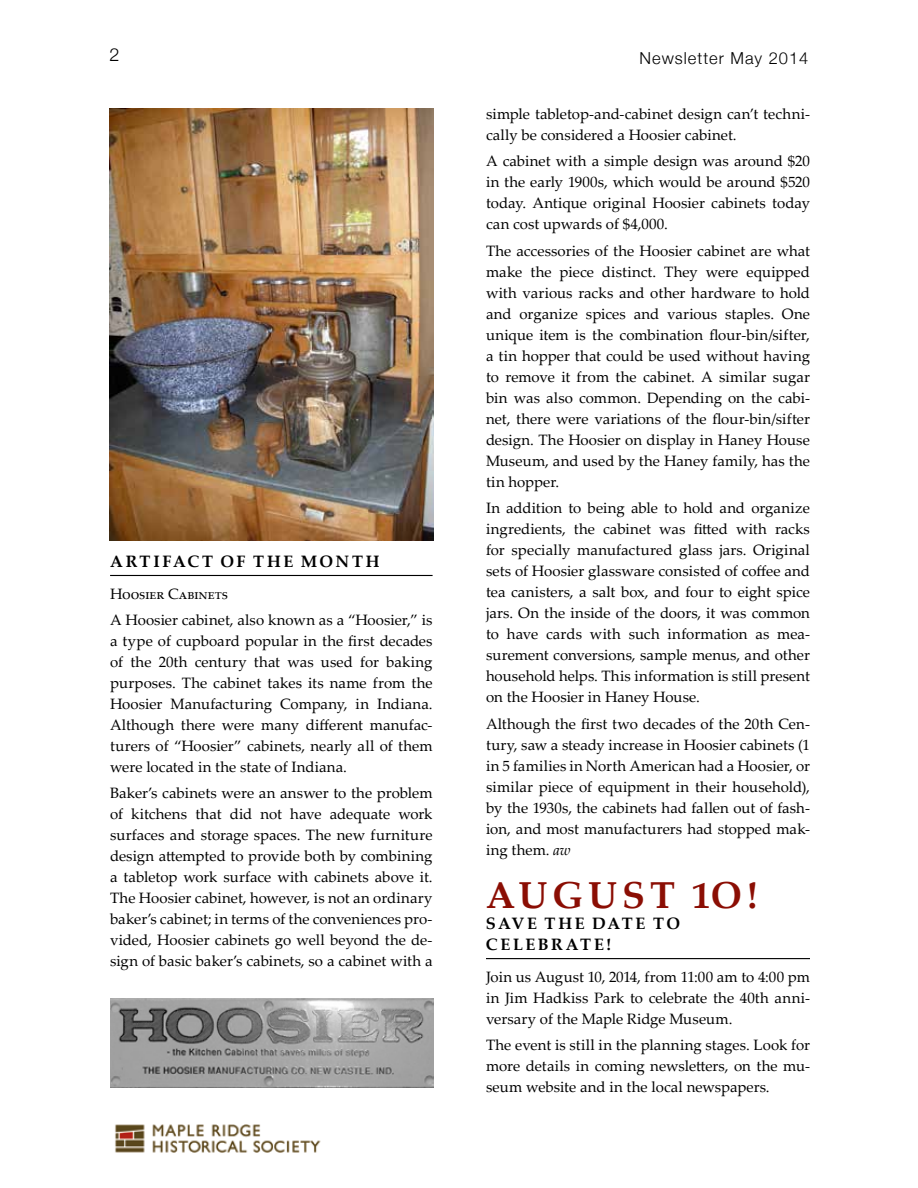
<style>
.page{position:relative;width:918px;height:1188px;background:#fff}
.page>*{position:absolute;margin:0;border:0;box-sizing:border-box;transform-origin:0 0}
.t1{font:700 37.5px "Palatino Linotype";letter-spacing:.12em;color:#8b0e04}
.t2{font:300 18px "Helvetica Neue";color:#000}
.t3{font:700 16.5px/21px "Palatino Linotype";letter-spacing:.15em;color:#000}
.t4{font:300 16.5px "Helvetica Neue";letter-spacing:.06em;color:#000}
.t5{font:15px/21px "Palatino Linotype";color:#000;text-align:justify}
.s1{font-style:italic}
</style>
<div class="page">
<img style="left:115px;top:1124px;width:206px;height:29px">
<hr style="left:110px;top:575px;width:323px;height:1px;background:#000">
<img style="left:110px;top:108px;width:324px;height:433px">
<hr style="left:486px;top:958px;width:324px;height:1px;background:#000">
<img style="left:110px;top:998px;width:323px;height:90px">
<p class="t2" style="left:110px;top:40px;width:12px">2</p>
<p class="t4" style="left:640px;top:45px;width:170px">Newsletter May 2014</p>
<p class="t3" style="left:110px;top:550px;width:271px">ARTIFACT OF THE MONTH</p>
<p class="t5" style="left:110px;top:580px;width:324px;line-height:26.4px">Hoosier Cabinets<br>A Hoosier cabinet, also known as a “Hoosier,” is</p>
<p class="t5" style="left:110px;top:630px;width:324px">a type of cupboard popular in the first decades of the 20th century that was used for baking purposes. The cabinet takes its name from the Hoosier Manufacturing Company, in Indiana.<br>Although there were many different manufac&shy;turers of “Hoosier” cabinets, nearly all of them were located in the state of Indiana.</p>
<p class="t5" style="left:110px;top:782px;width:324px">Baker’s cabinets were an answer to the problem of kitchens that did not have adequate work surfaces and storage spaces. The new furniture design attempted to provide both by combining a tabletop work surface with cabinets above it.<br>The Hoosier cabinet, however, is not an ordinary baker’s cabinet; in terms of the conveniences pro&shy;vided, Hoosier cabinets go well beyond the de&shy;sign of basic baker’s cabinets, so a cabinet with a</p>
<p class="t5" style="left:486px;top:103px;width:326px">simple tabletop-and-cabinet design can’t techni&shy;cally be considered a Hoosier cabinet.</p>
<p class="t5" style="left:486px;top:150px;width:326px">A cabinet with a simple design was around $20 in the early 1900s, which would be around $520 today. Antique original Hoosier cabinets today can cost upwards of $4,000.</p>
<p class="t5" style="left:486px;top:240px;width:326px">The accessories of the Hoosier cabinet are what make the piece distinct. They were equipped with various racks and other hardware to hold and organize spices and various staples. One unique item is the combination flour-bin/sifter, a tin hopper that could be used without having to remove it from the cabinet. A similar sugar bin was also common. Depending on the cabi&shy;net, there were variations of the flour-bin/sifter design. The Hoosier on display in Haney House Museum, and used by the Haney family, has the tin hopper.</p>
<p class="t5" style="left:486px;top:497px;width:326px">In addition to being able to hold and organize ingredients, the cabinet was fitted with racks for specially manufactured glass jars. Original sets of Hoosier glassware consisted of coffee and tea canisters, a salt box, and four to eight spice jars. On the inside of the doors, it was common to have cards with such information as mea&shy;surement conversions, sample menus, and other household helps. This information is still present on the Hoosier in Haney House.</p>
<p class="t5" style="left:486px;top:712px;width:326px">Although the first two decades of the 20th Cen&shy;tury, saw a steady increase in Hoosier cabinets (1 in 5 families in North American had a Hoosier, or similar piece of equipment in their household), by the 1930s, the cabinets had fallen out of fash&shy;ion, and most manufacturers had stopped mak&shy;ing them. <span class="s1">aw</span></p>
<h1 class="t1" style="left:486px;top:869px;width:273px">AUGUST 1O!</h1>
<p class="t3" style="left:486px;top:912px;width:196px">SAVE THE DATE TO<br>CELEBRATE!</p>
<p class="t5" style="left:486px;top:966px;width:326px">Join us August 10, 2014, from 11:00 am to 4:00 pm in Jim Hadkiss Park to celebrate the 40th anni&shy;versary of the Maple Ridge Museum.</p>
<p class="t5" style="left:486px;top:1034px;width:326px">The event is still in the planning stages. Look for more details in coming newsletters, on the mu&shy;seum website and in the local newspapers.</p>
</div>
